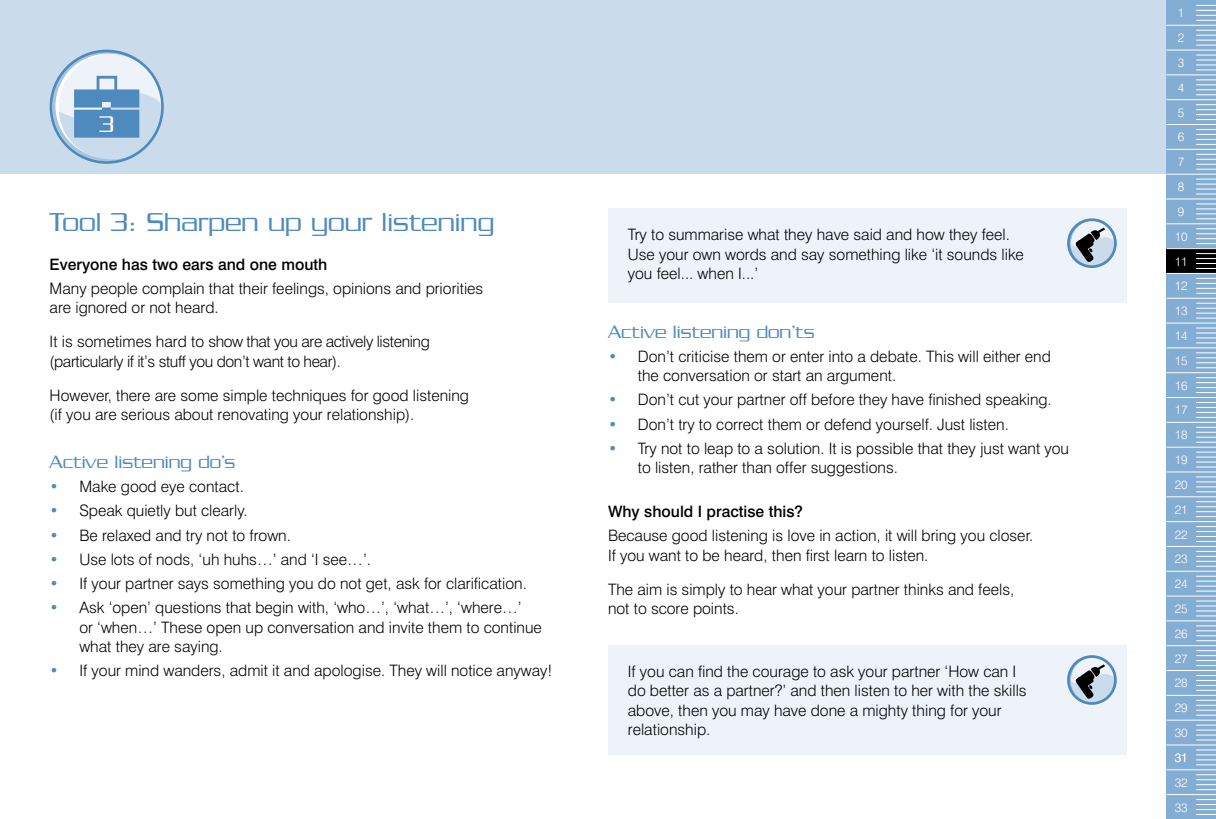
<style>
.page{position:relative;width:1216px;height:819px;background:#fff}
.page>*{position:absolute;margin:0;border:0;box-sizing:border-box;transform-origin:0 0}
.t1{font:300 28px "Serpentine";color:#4f8abe}
.t2{font:300 24.5px "Serpentine";color:#fff}
.t3{font:300 19.25px "Serpentine";color:#4f8abe}
.t4{font:300 15.75px/19.2px "Swiss 721 BT";color:#000}
.t5{font:300 15.75px/19.2px "Swiss 721 BT";letter-spacing:-.025em;color:#000}
.t6{font:500 15.75px "Swiss 721 BT";color:#000}
.t7{font:300 12.25px/24.8px "Swiss 721 BT";color:#fff;text-align:justify}
.s1{color:#4f8abe}
</style>
<div class="page">
<div style="left:0;top:0;width:1166px;height:174px;background:#cadcec"></div>
<div style="left:608px;top:208px;width:518px;height:95px;background:#edf3f9"></div>
<svg style="left:54px;top:52px;width:107px;height:108px"></svg>
<div style="left:59px;top:54px;width:103px;height:104px;background:#edf3f9;border-radius:50%"></div>
<div style="left:50px;top:50px;width:114px;height:114px;border:3px solid #4f8abe;border-radius:50%"></div>
<svg style="left:58px;top:88px;width:106px;height:72px"></svg>
<div style="left:97px;top:76px;width:20px;height:21px;border:3px solid #4f8abe"></div>
<svg style="left:1071px;top:220px;width:44px;height:45px"></svg>
<div style="left:1067px;top:218px;width:49px;height:50px;border:3px solid #4f8abe;border-radius:50%"></div>
<svg style="left:1070px;top:225px;width:47px;height:42px"></svg>
<div style="left:608px;top:645px;width:518px;height:109px;background:#edf3f9"></div>
<svg style="left:1071px;top:657px;width:44px;height:45px"></svg>
<div style="left:1067px;top:655px;width:49px;height:49px;border:3px solid #4f8abe;border-radius:50%"></div>
<svg style="left:1070px;top:662px;width:47px;height:41px"></svg>
<div style="left:1166px;top:0;width:49px;height:819px;background:#83add2"></div>
<svg style="left:1196px;top:5px;width:19px;height:16px"></svg>
<div style="left:1166px;top:248px;width:49px;height:25px;background:#000"></div>
<svg style="left:1196px;top:30px;width:19px;height:16px"></svg>
<svg style="left:1196px;top:55px;width:19px;height:15px"></svg>
<svg style="left:1196px;top:79px;width:19px;height:16px"></svg>
<svg style="left:1196px;top:104px;width:19px;height:16px"></svg>
<svg style="left:1196px;top:129px;width:19px;height:16px"></svg>
<svg style="left:1196px;top:154px;width:19px;height:16px"></svg>
<svg style="left:1196px;top:179px;width:19px;height:15px"></svg>
<svg style="left:1196px;top:203px;width:19px;height:16px"></svg>
<svg style="left:1196px;top:228px;width:19px;height:16px"></svg>
<svg style="left:1196px;top:253px;width:19px;height:16px"></svg>
<svg style="left:1196px;top:278px;width:19px;height:16px"></svg>
<svg style="left:1196px;top:303px;width:19px;height:15px"></svg>
<svg style="left:1196px;top:327px;width:19px;height:16px"></svg>
<svg style="left:1196px;top:352px;width:19px;height:16px"></svg>
<svg style="left:1196px;top:377px;width:19px;height:16px"></svg>
<svg style="left:1196px;top:402px;width:19px;height:16px"></svg>
<svg style="left:1196px;top:427px;width:19px;height:15px"></svg>
<svg style="left:1196px;top:451px;width:19px;height:16px"></svg>
<svg style="left:1196px;top:476px;width:19px;height:16px"></svg>
<svg style="left:1196px;top:501px;width:19px;height:16px"></svg>
<svg style="left:1196px;top:600px;width:19px;height:16px"></svg>
<svg style="left:1196px;top:526px;width:19px;height:16px"></svg>
<svg style="left:1196px;top:625px;width:19px;height:16px"></svg>
<svg style="left:1196px;top:551px;width:19px;height:16px"></svg>
<svg style="left:1196px;top:650px;width:19px;height:16px"></svg>
<svg style="left:1196px;top:575px;width:19px;height:16px"></svg>
<svg style="left:1196px;top:675px;width:19px;height:16px"></svg>
<svg style="left:1196px;top:699px;width:19px;height:16px"></svg>
<svg style="left:1196px;top:724px;width:19px;height:16px"></svg>
<svg style="left:1196px;top:749px;width:19px;height:16px"></svg>
<svg style="left:1196px;top:774px;width:19px;height:16px"></svg>
<svg style="left:1196px;top:799px;width:19px;height:16px"></svg>
<hr style="left:1166px;top:50px;width:49px;height:1px;background:#fff">
<hr style="left:1166px;top:74px;width:49px;height:1px;background:#fff">
<hr style="left:1166px;top:99px;width:49px;height:1px;background:#fff">
<hr style="left:1166px;top:124px;width:49px;height:1px;background:#fff">
<hr style="left:1166px;top:149px;width:49px;height:1px;background:#fff">
<hr style="left:1166px;top:174px;width:49px;height:1px;background:#fff">
<hr style="left:1166px;top:198px;width:49px;height:1px;background:#fff">
<hr style="left:1166px;top:223px;width:49px;height:1px;background:#fff">
<hr style="left:1166px;top:248px;width:49px;height:1px;background:#fff">
<hr style="left:1166px;top:273px;width:49px;height:1px;background:#fff">
<hr style="left:1166px;top:298px;width:49px;height:1px;background:#fff">
<hr style="left:1166px;top:322px;width:49px;height:1px;background:#fff">
<hr style="left:1166px;top:347px;width:49px;height:1px;background:#fff">
<hr style="left:1166px;top:372px;width:49px;height:1px;background:#fff">
<hr style="left:1166px;top:397px;width:49px;height:1px;background:#fff">
<hr style="left:1166px;top:422px;width:49px;height:1px;background:#fff">
<hr style="left:1166px;top:446px;width:49px;height:1px;background:#fff">
<hr style="left:1166px;top:471px;width:49px;height:1px;background:#fff">
<hr style="left:1166px;top:496px;width:49px;height:1px;background:#fff">
<hr style="left:1166px;top:595px;width:49px;height:1px;background:#fff">
<hr style="left:1166px;top:521px;width:49px;height:1px;background:#fff">
<hr style="left:1166px;top:620px;width:49px;height:1px;background:#fff">
<hr style="left:1166px;top:546px;width:49px;height:1px;background:#fff">
<hr style="left:1166px;top:645px;width:49px;height:1px;background:#fff">
<hr style="left:1166px;top:570px;width:49px;height:1px;background:#fff">
<hr style="left:1166px;top:670px;width:49px;height:1px;background:#fff">
<hr style="left:1166px;top:694px;width:49px;height:1px;background:#fff">
<hr style="left:1166px;top:719px;width:49px;height:1px;background:#fff">
<hr style="left:1166px;top:744px;width:49px;height:1px;background:#fff">
<hr style="left:1166px;top:769px;width:49px;height:1px;background:#fff">
<hr style="left:1166px;top:794px;width:49px;height:1px;background:#fff">
<hr style="left:1166px;top:25px;width:49px;height:1px;background:#fff">
<h2 class="t2" style="left:99px;top:110px;width:16px">3</h2>
<h1 class="t1" style="left:50px;top:206px;width:446px">Tool 3: Sharpen up your listening</h1>
<p class="t6" style="left:50px;top:254px;width:279px">Everyone has two ears and one mouth</p>
<p class="t4" style="left:50px;top:278px;width:435px">Many people complain that their feelings, opinions and priorities are ignored or not heard.</p>
<p class="t5" style="left:50px;top:332px;width:382px">It is sometimes hard to show that you are actively listening (particularly if it’s stuff you don’t want to hear).</p>
<p class="t4" style="left:50px;top:385px;width:421px">However, there are some simple techniques for good listening (if you are serious about renovating your relationship).</p>
<p class="t3" style="left:50px;top:451px;width:187px">Active listening do’s</p>
<p class="t4" style="left:50px;top:477px;width:196px"><span class="s1">•</span> Make good eye contact.</p>
<p class="t4" style="left:50px;top:501px;width:199px"><span class="s1">•</span> Speak quietly but clearly.</p>
<p class="t4" style="left:50px;top:525px;width:243px"><span class="s1">•</span> Be relaxed and try not to frown.</p>
<p class="t4" style="left:50px;top:549px;width:323px"><span class="s1">•</span> Use lots of nods, ‘uh huhs…’ and ‘I see…’.</p>
<p class="t4" style="left:50px;top:573px;width:478px"><span class="s1">•</span> If your partner says something you do not get, ask for clarification.</p>
<p class="t4" style="left:79px;top:598px;width:464px;text-indent:-30px"><span class="s1">•</span> Ask ‘open’ questions that begin with, ‘who…’, ‘what…’, ‘where…’<br>or ‘when…’ These open up conversation and invite them to continue what they are saying.</p>
<p class="t4" style="left:50px;top:660px;width:504px"><span class="s1">•</span> If your mind wanders, admit it and apologise. They will notice anyway!</p>
<p class="t4" style="left:628px;top:225px;width:397px">Try to summarise what they have said and how they feel.<br>Use your own words and say something like ‘it sounds like you feel... when I...’</p>
<p class="t3" style="left:608px;top:321px;width:208px">Active listening don’ts</p>
<p class="t4" style="left:637px;top:346px;width:414px;text-indent:-30px"><span class="s1">•</span> Don’t criticise them or enter into a debate. This will either end the conversation or start an argument.</p>
<p class="t4" style="left:608px;top:390px;width:445px"><span class="s1">•</span> Don’t cut your partner off before they have finished speaking.</p>
<p class="t4" style="left:608px;top:414px;width:402px"><span class="s1">•</span> Don’t try to correct them or defend yourself. Just listen.</p>
<p class="t4" style="left:637px;top:438px;width:433px;text-indent:-30px"><span class="s1">•</span> Try not to leap to a solution. It is possible that they just want you to listen, rather than offer suggestions.</p>
<p class="t6" style="left:608px;top:502px;width:197px">Why should I practise this?</p>
<p class="t4" style="left:608px;top:526px;width:427px">Because good listening is love in action, it will bring you closer.<br>If you want to be heard, then first learn to listen.</p>
<p class="t4" style="left:608px;top:579px;width:408px">The aim is simply to hear what your partner thinks and feels, not to score points.</p>
<p class="t4" style="left:628px;top:661px;width:400px">If you can find the courage to ask your partner ‘How can I do better as a partner?’ and then listen to her with the skills above, then you may have done a mighty thing for your relationship.</p>
<p class="t7" style="left:1174px;top:0;width:15px;text-align:left">1<br>2<br>3<br>4<br>5<br>6<br>7<br>8<br>9<br>10<br>11</p>
<p class="t7" style="left:1174px;top:273px;width:15px">12</p>
<p class="t7" style="left:1174px;top:298px;width:15px">13<br>14<br>15<br>16<br>17<br>18<br>19<br>20<br>21</p>
<p class="t7" style="left:1174px;top:521px;width:15px">22</p>
<p class="t7" style="left:1174px;top:546px;width:15px">23</p>
<p class="t7" style="left:1174px;top:571px;width:15px">24</p>
<p class="t7" style="left:1174px;top:596px;width:15px">25</p>
<p class="t7" style="left:1174px;top:621px;width:15px">26</p>
<p class="t7" style="left:1174px;top:645px;width:15px">27</p>
<p class="t7" style="left:1174px;top:670px;width:15px">28<br>29<br>30<br>31<br>32<br>33</p>
</div>
